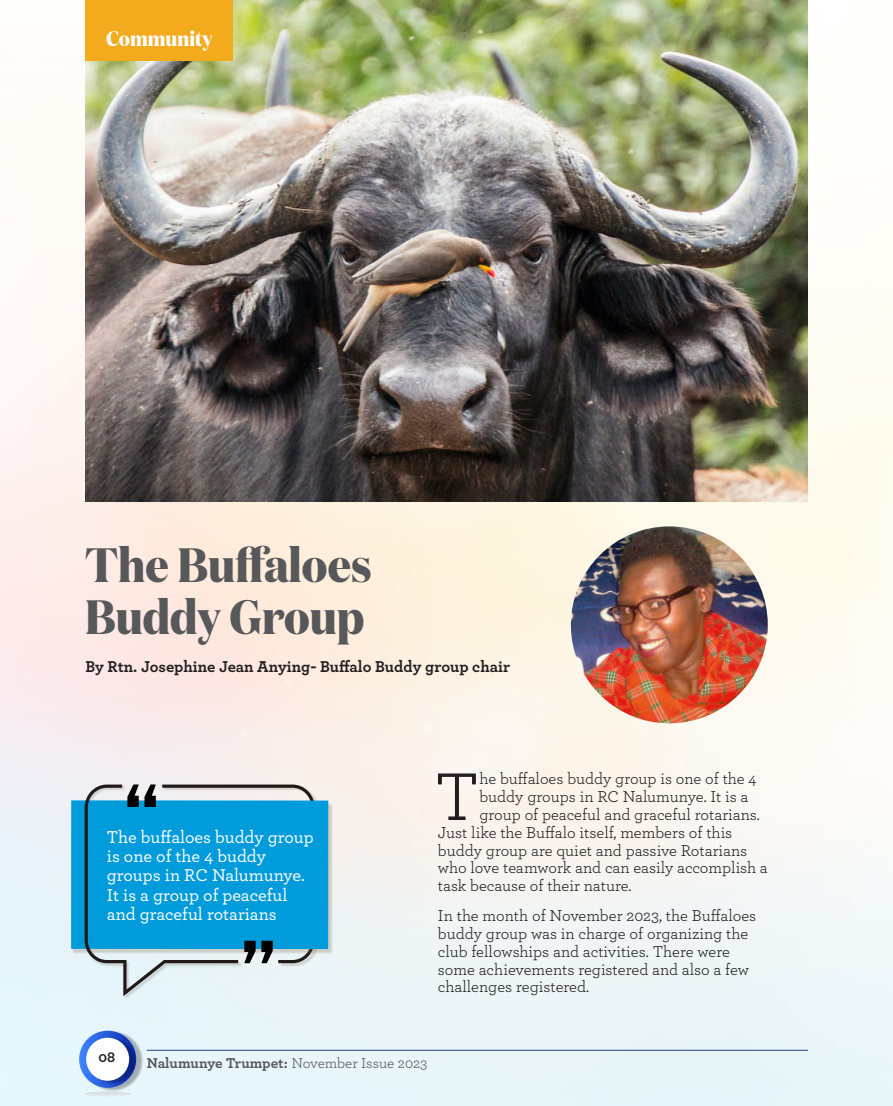
<style>
.page{position:relative;width:893px;height:1106px;background:#fff}
.page>*{position:absolute;margin:0;border:0;box-sizing:border-box;transform-origin:0 0}
.BODY_TEXT{font:70.65px "Archer";color:#231f20}
.HEADING{font:700 48.15px/51.9px "Domaine Disp Nar";color:#57585a}
.BODY_TEXT-2{font:700 21px "Domaine Disp Nar";color:#fff}
.BODY_TEXT-3{font:500 18px/19.5px "Archer";color:#fff}
.BODY_TEXT-4{font:16.5px/17.9px "Archer";color:#231f20}
.BODY_TEXT-5{font:700 16.5px "Archer";color:#231f20}
.t1{font:700 15px "Archer";letter-spacing:-.005em;color:#57585a}
.t2{font:700 15px "Archer";color:#231f20}
.s1{font-weight:400}
</style>
<div class="page">
<img style="left:0;top:0;width:893px;height:1106px">
<img style="left:86px;top:0;width:722px;height:502px">
<img style="left:69px;top:778px;width:266px;height:226px">
<img style="left:64px;top:786px;width:276px;height:184px">
<div style="left:71px;top:800px;width:257px;height:149px;background:#009bdb"></div>
<svg style="left:85px;top:784px;width:230px;height:212px"></svg>
<img style="left:571px;top:526px;width:197px;height:197px;border-radius:98px">
<div style="left:86px;top:0;width:147px;height:60px;background:#f3aa1d"></div>
<img style="left:82px;top:1029px;width:62px;height:63px">
<svg style="left:79px;top:1030px;width:57px;height:57px"></svg>
<img style="left:89px;top:1036px;width:49px;height:49px">
<div style="left:86px;top:1037px;width:43px;height:43px;background:#fff;border-radius:50%"></div>
<svg style="left:84px;top:1091px;width:48px;height:5px"></svg>
<hr style="left:147px;top:1050px;width:661px;height:1px;background:#253f8e">
<p class="BODY_TEXT-2" style="left:106px;top:26px;width:108px">Community</p>
<p class="HEADING" style="left:85px;top:538px;width:288px">The Buffaloes<br>Buddy Group</p>
<p class="BODY_TEXT-5" style="left:85px;top:653px;width:426px">By Rtn. Josephine Jean Anying- Buffalo Buddy group chair</p>
<p class="BODY_TEXT-3" style="left:107px;top:825px;width:208px">The buffaloes buddy group is one of the 4 buddy groups in RC Nalumunye.<br>It is a group of peaceful and graceful rotarians</p>
<p class="BODY_TEXT" style="left:434px;top:747px;width:46px">T</p>
<p class="BODY_TEXT-4" style="left:479px;top:769px;width:279px">he buffaloes buddy group is one of the 4</p>
<p class="BODY_TEXT-4" style="left:479px;top:787px;width:271px">buddy groups in RC Nalumunye. It is a</p>
<p class="BODY_TEXT-4" style="left:479px;top:804px;width:282px">group of peaceful and graceful rotarians.</p>
<p class="BODY_TEXT-4" style="left:438px;top:822px;width:296px">Just like the Buffalo itself, members of this</p>
<p class="BODY_TEXT-4" style="left:438px;top:840px;width:311px">buddy group are quiet and passive Rotarians</p>
<p class="BODY_TEXT-4" style="left:438px;top:858px;width:331px">who love teamwork and can easily accomplish a</p>
<p class="BODY_TEXT-4" style="left:438px;top:876px;width:195px">task because of their nature.</p>
<p class="BODY_TEXT-4" style="left:438px;top:905px;width:320px">In the month of November 2023, the Buffaloes buddy group was in charge of organizing the club fellowships and activities. There were some achievements registered and also a few challenges registered.</p>
<p class="t2" style="left:99px;top:1045px;width:18px">08</p>
<p class="t1" style="left:147px;top:1051px;width:282px">Nalumunye Trumpet: <span class="s1">November Issue 2023</span></p>
</div>
